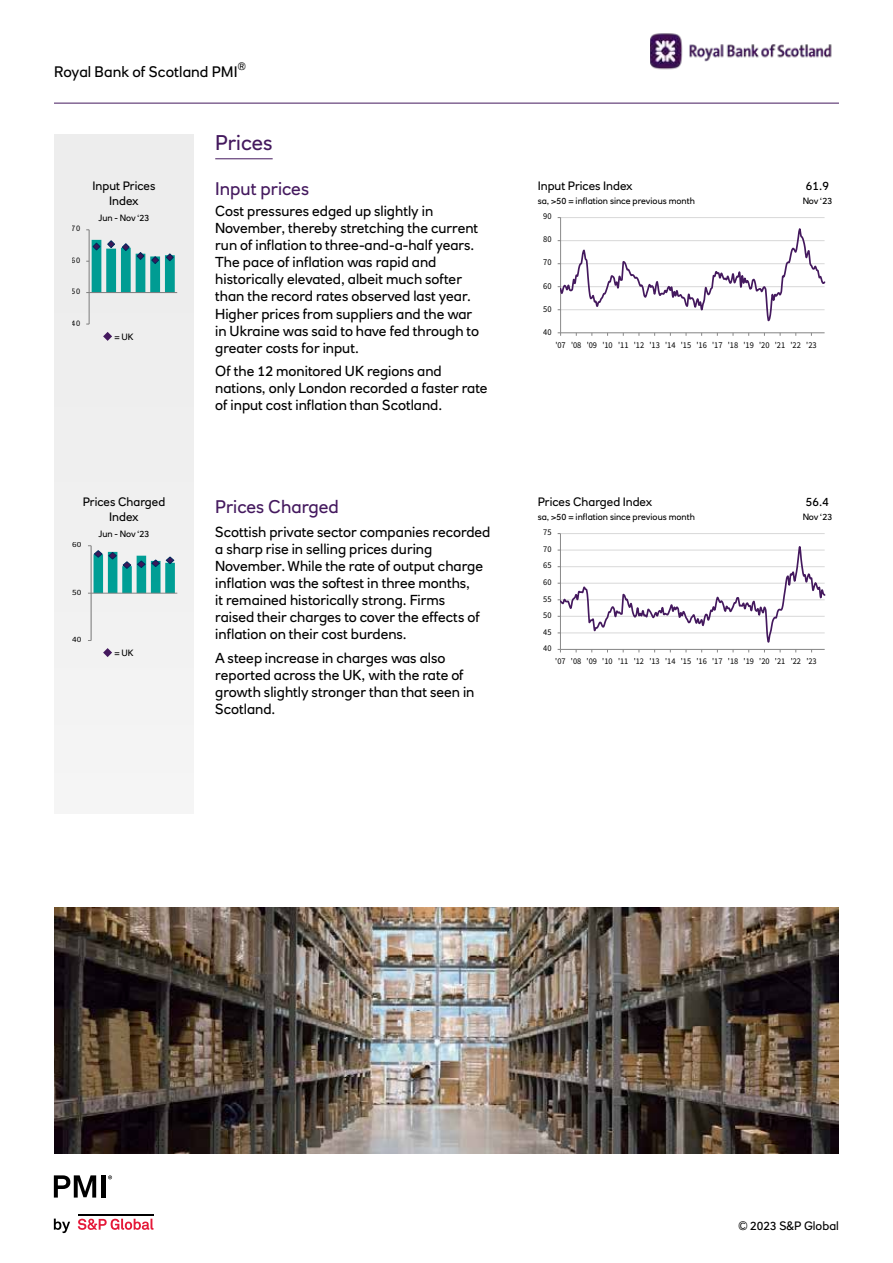
<style>
.page{position:relative;width:893px;height:1263px;background:#fff}
.page>*{position:absolute;margin:0;border:0;box-sizing:border-box;transform-origin:0 0}
.t1{font:21px "RN House Sans";color:#44195e}
.t2{font:18px "RN House Sans";color:#44195e}
.t3{font:15px "RN House Sans";letter-spacing:.005em;color:#000}
.t4{font:14.25px/17.1px "RN House Sans";color:#000}
.t5{font:12px/14.4px "RN House Sans";color:#000;text-align:center}
.t6{font:10.5px "RN House Sans";color:#000}
.t7{font:9px "RN House Sans";color:#000}
.t8{font:8.85px "Source Sans Pro";letter-spacing:-.005em;color:#000;scale:.94 1}
.t9{font:8.7px "Source Sans Pro";letter-spacing:-.005em;color:#000;scale:.96 1}
.t10{font:8.4px "Source Sans Pro";letter-spacing:.005em;color:#000}
.t11{font:8.1px "Source Sans Pro";color:#000;scale:1.15 1}
</style>
<div class="page">
<hr style="left:54px;top:103px;width:785px;height:1px;background:#44195e">
<svg style="left:54px;top:1218px;width:16px;height:15px"></svg>
<svg style="left:78px;top:1218px;width:75px;height:12px"></svg>
<hr style="left:78px;top:1213px;width:75px;height:2px;background:#000">
<svg style="left:54px;top:1175px;width:42px;height:22px"></svg>
<div style="left:101px;top:1175px;width:5px;height:22px;background:#000"></div>
<svg style="left:108px;top:1175px;width:4px;height:4px"></svg>
<img style="left:650px;top:33px;width:182px;height:37px">
<div style="left:54px;top:134px;width:140px;height:680px;background:#ededed"></div>
<hr style="left:215px;top:159px;width:58px;height:1px;background:#44195e">
<hr style="left:561px;top:217px;width:264px;height:1px;background:#d9d9d9">
<hr style="left:560px;top:218px;width:1px;height:115px;background:#868686">
<hr style="left:561px;top:332px;width:264px;height:1px;background:#868686">
<svg style="left:558px;top:227px;width:267px;height:96px"></svg>
<hr style="left:89px;top:230px;width:1px;height:94px;background:#868686">
<hr style="left:89px;top:292px;width:88px;height:1px;background:#868686">
<svg style="left:86px;top:240px;width:89px;height:53px"></svg>
<hr style="left:560px;top:533px;width:265px;height:1px;background:#d9d9d9">
<hr style="left:560px;top:534px;width:1px;height:115px;background:#868686">
<svg style="left:558px;top:546px;width:267px;height:106px"></svg>
<hr style="left:91px;top:546px;width:1px;height:94px;background:#868686">
<hr style="left:91px;top:593px;width:86px;height:1px;background:#868686">
<svg style="left:88px;top:545px;width:87px;height:49px"></svg>
<img style="left:54px;top:907px;width:785px;height:247px">
<svg style="left:103px;top:332px;width:9px;height:9px"></svg>
<svg style="left:103px;top:648px;width:9px;height:9px"></svg>
<p class="t6" style="left:238px;top:59px;width:10px">®</p>
<p class="t3" style="left:54px;top:63px;width:185px">Royal Bank of Scotland PMI</p>
<p class="t5" style="left:93px;top:179px;width:64px">Input Prices<br>Index</p>
<p class="t10" style="left:72px;top:223px;width:10px">70</p>
<p class="t10" style="left:72px;top:255px;width:10px">60</p>
<p class="t10" style="left:72px;top:286px;width:10px">50</p>
<p class="t10" style="left:72px;top:318px;width:10px">40</p>
<p class="t7" style="left:98px;top:212px;width:53px">Jun - Nov ‘23</p>
<p class="t7" style="left:114px;top:331px;width:21px">= UK</p>
<p class="t5" style="left:83px;top:495px;width:84px">Prices Charged<br>Index</p>
<p class="t11" style="left:72px;top:540px;width:10px">60</p>
<p class="t11" style="left:72px;top:587px;width:10px">50</p>
<p class="t11" style="left:72px;top:634px;width:10px">40</p>
<p class="t7" style="left:98px;top:528px;width:53px">Jun - Nov ‘23</p>
<p class="t7" style="left:114px;top:647px;width:21px">= UK</p>
<h1 class="t1" style="left:215px;top:130px;width:59px">Prices</h1>
<p class="t2" style="left:215px;top:177px;width:95px">Input prices</p>
<p class="t4" style="left:215px;top:202px;width:265px">Cost pressures edged up slightly in November, thereby stretching the current run of inflation to three-and-a-half years.<br>The pace of inflation was rapid and historically elevated, albeit much softer than the record rates observed last year.<br>Higher prices from suppliers and the war in Ukraine was said to have fed through to greater costs for input.</p>
<p class="t4" style="left:215px;top:363px;width:274px">Of the 12 monitored UK regions and nations, only London recorded a faster rate of input cost inflation than Scotland.</p>
<p class="t2" style="left:215px;top:496px;width:125px">Prices Charged</p>
<p class="t4" style="left:215px;top:523px;width:277px">Scottish private sector companies recorded a sharp rise in selling prices during November. While the rate of output charge inflation was the softest in three months,<br>it remained historically strong. Firms<br>raised their charges to cover the effects of inflation on their cost burdens.</p>
<p class="t4" style="left:215px;top:649px;width:261px">A steep increase in charges was also reported across the UK, with the rate of growth slightly stronger than that seen in<br>Scotland.</p>
<p class="t5" style="left:538px;top:179px;width:97px">Input Prices Index</p>
<p class="t7" style="left:538px;top:195px;width:159px">sa, &gt;50 = inflation since previous month</p>
<p class="t8" style="left:543px;top:211px;width:10px">90</p>
<p class="t8" style="left:543px;top:234px;width:10px">80</p>
<p class="t8" style="left:543px;top:257px;width:10px">70</p>
<p class="t8" style="left:543px;top:280px;width:10px">60</p>
<p class="t8" style="left:543px;top:303px;width:10px">50</p>
<p class="t8" style="left:543px;top:326px;width:10px">40</p>
<p class="t5" style="left:806px;top:179px;width:25px">61.9</p>
<p class="t7" style="left:803px;top:195px;width:31px">Nov ‘23</p>
<p class="t8" style="left:555px;top:340px;width:279px">'07 '08 '09 '10 '11 '12 '13 '14 '15 '16 '17 '18 '19 '20 '21 '22 '23</p>
<p class="t5" style="left:538px;top:495px;width:116px">Prices Charged Index</p>
<p class="t7" style="left:538px;top:511px;width:159px">sa, &gt;50 = inflation since previous month</p>
<p class="t9" style="left:543px;top:527px;width:10px">75</p>
<p class="t9" style="left:543px;top:544px;width:10px">70</p>
<p class="t9" style="left:543px;top:560px;width:10px">65</p>
<p class="t9" style="left:543px;top:577px;width:10px">60</p>
<p class="t9" style="left:543px;top:593px;width:10px">55</p>
<p class="t9" style="left:543px;top:610px;width:10px">50</p>
<p class="t9" style="left:543px;top:626px;width:10px">45</p>
<p class="t9" style="left:543px;top:643px;width:10px">40</p>
<p class="t5" style="left:806px;top:495px;width:25px">56.4</p>
<p class="t7" style="left:803px;top:511px;width:31px">Nov ‘23</p>
<p class="t9" style="left:555px;top:656px;width:274px">'07 '08 '09 '10 '11 '12 '13 '14 '15 '16 '17 '18 '19 '20 '21 '22 '23</p>
<p class="t5" style="left:739px;top:1218px;width:102px">© 2023 S&amp;P Global</p>
</div>
